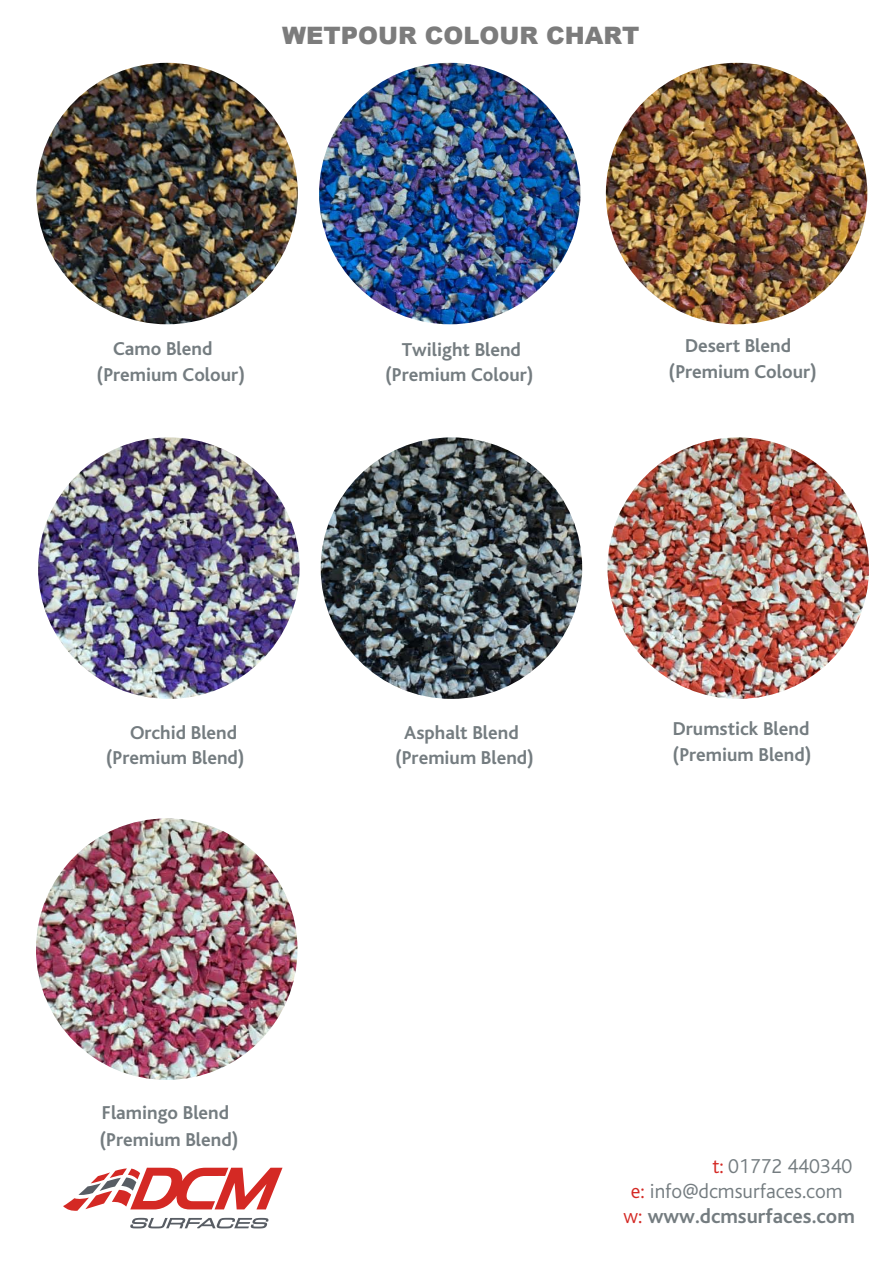
<style>
.page{position:relative;width:893px;height:1263px;background:#fff}
.page>*{position:absolute;margin:0;border:0;box-sizing:border-box;transform-origin:0 0}
.t1{font:900 24px "Arial";color:#7c7c7c}
.t2{font:300 21px "Bliss";color:#747c80}
.t3{font:700 21px "Bliss";color:#747c80}
.t4{font:700 19.5px/25.8px "Bliss";color:#747c80}
.s1{color:#d42924}
.s2{font-weight:300;color:#d42924}
</style>
<div class="page">
<svg style="left:63px;top:1168px;width:219px;height:43px"></svg>
<svg style="left:130px;top:1218px;width:138px;height:10px"></svg>
<img style="left:36px;top:63px;width:262px;height:261px;border-radius:131px">
<img style="left:319px;top:63px;width:261px;height:261px;border-radius:131px">
<img style="left:606px;top:63px;width:261px;height:261px;border-radius:131px">
<img style="left:38px;top:437px;width:262px;height:262px;border-radius:131px">
<img style="left:321px;top:437px;width:261px;height:262px;border-radius:131px">
<img style="left:607px;top:437px;width:262px;height:262px;border-radius:131px">
<img style="left:36px;top:818px;width:261px;height:262px;border-radius:131px">
<p class="t1" style="left:282px;top:21px;width:359px">WETPOUR COLOUR CHART</p>
<p class="t4" style="left:97px;top:337px;width:150px;text-indent:16px">Camo Blend (Premium Colour)</p>
<p class="t4" style="left:385px;top:337px;width:150px;text-align:center">Twilight Blend (Premium Colour)</p>
<p class="t4" style="left:669px;top:334px;width:150px;text-align:center">Desert Blend (Premium Colour)</p>
<p class="t4" style="left:106px;top:721px;width:140px;text-indent:24px">Orchid Blend (Premium Blend)</p>
<p class="t4" style="left:395px;top:721px;width:140px;text-align:center">Asphalt Blend (Premium Blend)</p>
<p class="t4" style="left:673px;top:717px;width:140px">Drumstick Blend (Premium Blend)</p>
<p class="t4" style="left:100px;top:1099px;width:140px;line-height:27.5px">Flamingo Blend (Premium Blend)</p>
<p class="t2" style="left:712px;top:1153px;width:141px"><span class="s1">t:</span> 01772 440340</p>
<p class="t2" style="left:631px;top:1178px;width:213px"><span class="s1">e:</span> info@dcmsurfaces.com</p>
<p class="t3" style="left:623px;top:1207px;width:233px"><span class="s2">w:</span> www.dcmsurfaces.com</p>
</div>
